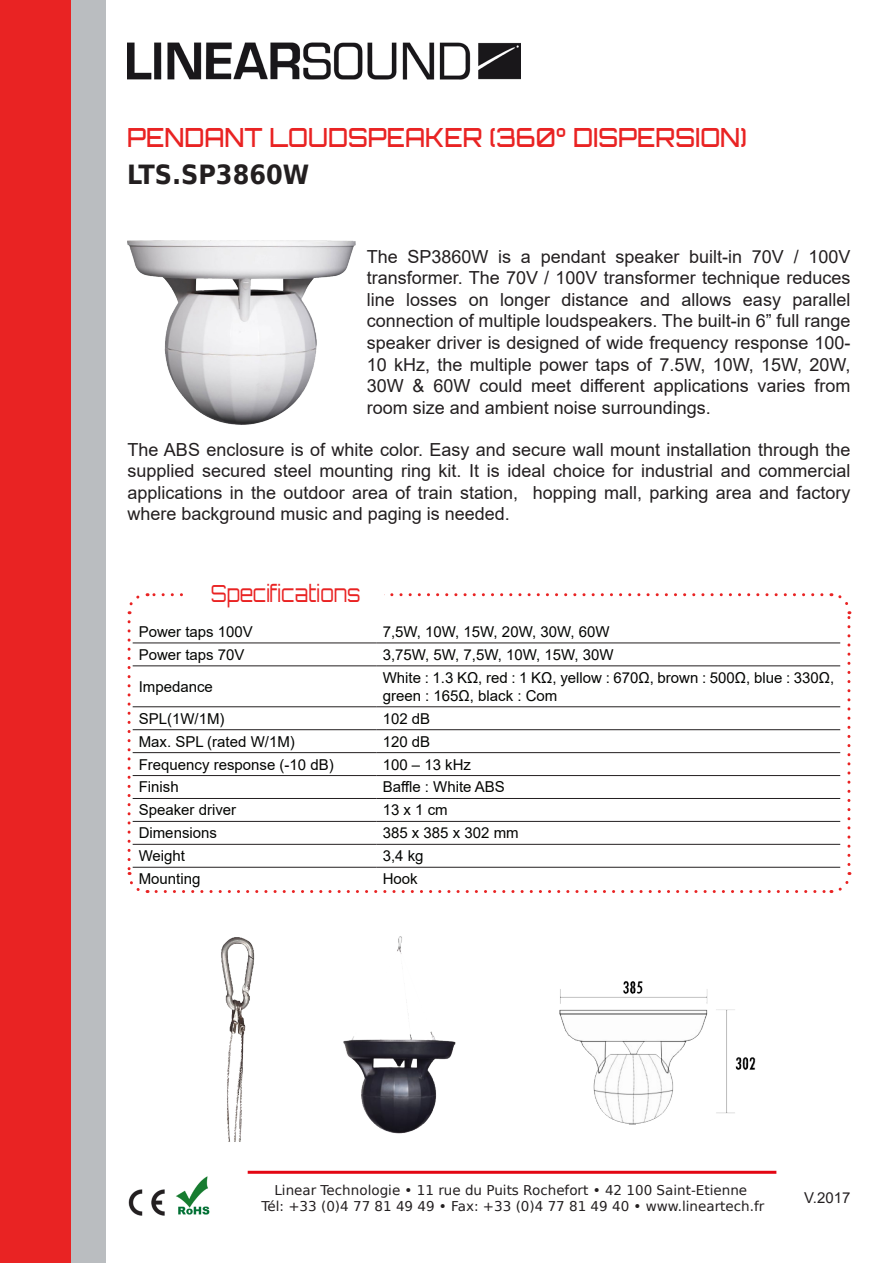
<style>
.page{position:relative;width:893px;height:1263px;background:#fff}
.page>*{position:absolute;margin:0;border:0;box-sizing:border-box;transform-origin:0 0}
.t1{font:500 26.4px "Orbitron";color:#e92323;scale:.91 1}
.t2{font:700 26.4px "Bitstream Vera Sans";color:#231f20;scale:.91 1}
.t3{font:300 23.55px "Orbitron";color:#e92323;scale:.83 1}
.txt{font:18px/21.6px "Arial";color:#231f20;text-align:justify}
.ST_01{font:15px/18px "Arial";color:#040503}
.t4{font:15px "Arial";color:#231f20}
.t5{font:13.5px/16.2px "Bitstream Vera Sans";color:#231f20;text-align:center}
</style>
<div class="page">
<div style="left:0;top:0;width:73px;height:1263px;background:#e92323"></div>
<div style="left:72px;top:0;width:34px;height:1263px;background:#babdc0"></div>
<hr style="left:248px;top:1171px;width:528px;height:3px;background:#e30613">
<img style="left:176px;top:1176px;width:34px;height:39px">
<img style="left:128px;top:1189px;width:37px;height:27px">
<img style="left:128px;top:42px;width:393px;height:38px">
<svg style="left:127px;top:622px;width:21px;height:271px"></svg>
<svg style="left:156px;top:872px;width:696px;height:21px"></svg>
<svg style="left:831px;top:593px;width:20px;height:271px"></svg>
<svg style="left:127px;top:593px;width:695px;height:21px"></svg>
<hr style="left:133px;top:643px;width:244px;height:1px;background:#231f20">
<hr style="left:377px;top:643px;width:463px;height:1px;background:#231f20">
<hr style="left:133px;top:666px;width:244px;height:1px;background:#231f20">
<hr style="left:377px;top:666px;width:463px;height:1px;background:#231f20">
<hr style="left:133px;top:706px;width:244px;height:1px;background:#231f20">
<hr style="left:377px;top:706px;width:463px;height:1px;background:#231f20">
<hr style="left:133px;top:729px;width:244px;height:1px;background:#231f20">
<hr style="left:377px;top:729px;width:463px;height:1px;background:#231f20">
<hr style="left:133px;top:752px;width:244px;height:1px;background:#231f20">
<hr style="left:377px;top:752px;width:463px;height:1px;background:#231f20">
<hr style="left:133px;top:775px;width:244px;height:1px;background:#231f20">
<hr style="left:377px;top:775px;width:463px;height:1px;background:#231f20">
<hr style="left:133px;top:798px;width:244px;height:1px;background:#231f20">
<hr style="left:377px;top:798px;width:463px;height:1px;background:#231f20">
<hr style="left:133px;top:821px;width:244px;height:1px;background:#231f20">
<hr style="left:377px;top:821px;width:463px;height:1px;background:#231f20">
<hr style="left:133px;top:844px;width:244px;height:1px;background:#231f20">
<hr style="left:377px;top:844px;width:463px;height:1px;background:#231f20">
<hr style="left:133px;top:867px;width:244px;height:1px;background:#231f20">
<hr style="left:377px;top:867px;width:463px;height:1px;background:#231f20">
<img style="left:128px;top:241px;width:228px;height:184px">
<div style="left:188px;top:583px;width:196px;height:23px;background:#fff"></div>
<img style="left:221px;top:936px;width:535px;height:206px">
<p class="t1" style="left:127px;top:121px;width:683px">PENDANT LOUDSPEAKER (360° DISPERSION)</p>
<p class="t2" style="left:127px;top:160px;width:202px">LTS.SP3860W</p>
<p class="txt" style="left:367px;top:245px;width:485px">The SP3860W is a pendant speaker built-in 70V / 100V transformer. The 70V / 100V transformer technique reduces line losses on longer distance and allows easy parallel connection of multiple loudspeakers. The built-in 6” full range speaker driver is designed of wide frequency response 100- 10 kHz, the multiple power taps of 7.5W, 10W, 15W, 20W, 30W &amp; 60W could meet different applications varies from room size and ambient noise surroundings.</p>
<p class="txt" style="left:128px;top:438px;width:724px">The ABS enclosure is of white color. Easy and secure wall mount installation through the supplied secured steel mounting ring kit. It is ideal choice for industrial and commercial applications in the outdoor area of train station, hopping mall, parking area and factory where background music and paging is needed.</p>
<p class="t3" style="left:211px;top:578px;width:182px">Specifications</p>
<p class="ST_01" style="left:139px;top:622px;width:116px">Power taps 100V</p>
<p class="ST_01" style="left:383px;top:622px;width:228px">7,5W, 10W, 15W, 20W, 30W, 60W</p>
<p class="ST_01" style="left:139px;top:645px;width:107px">Power taps 70V</p>
<p class="ST_01" style="left:383px;top:645px;width:232px">3,75W, 5W, 7,5W, 10W, 15W, 30W</p>
<p class="ST_01" style="left:139px;top:677px;width:76px">Impedance</p>
<p class="ST_01" style="left:383px;top:668px;width:453px">White : 1.3 KΩ, red : 1 KΩ, yellow : 670Ω, brown : 500Ω, blue : 330Ω, green : 165Ω, black : Com</p>
<p class="ST_01" style="left:139px;top:709px;width:87px">SPL(1W/1M)</p>
<p class="ST_01" style="left:383px;top:709px;width:49px">102 dB</p>
<p class="ST_01" style="left:139px;top:732px;width:158px">Max. SPL (rated W/1M)</p>
<p class="ST_01" style="left:383px;top:732px;width:49px">120 dB</p>
<p class="ST_01" style="left:139px;top:755px;width:197px">Frequency response (-10 dB)</p>
<p class="ST_01" style="left:383px;top:755px;width:90px">100 – 13 kHz</p>
<p class="ST_01" style="left:139px;top:778px;width:42px">Finish</p>
<p class="ST_01" style="left:383px;top:778px;width:124px">Baffle : White ABS</p>
<p class="ST_01" style="left:139px;top:801px;width:99px">Speaker driver</p>
<p class="ST_01" style="left:383px;top:801px;width:67px">13 x 1 cm</p>
<p class="ST_01" style="left:139px;top:824px;width:80px">Dimensions</p>
<p class="ST_01" style="left:383px;top:824px;width:137px">385 x 385 x 302 mm</p>
<p class="ST_01" style="left:139px;top:847px;width:48px">Weight</p>
<p class="ST_01" style="left:383px;top:847px;width:42px">3,4 kg</p>
<p class="ST_01" style="left:139px;top:870px;width:63px">Mounting</p>
<p class="ST_01" style="left:383px;top:870px;width:37px">Hook</p>
<p class="t5" style="left:261px;top:1182px;width:504px">Linear Technologie • 11 rue du Puits Rochefort • 42 100 Saint-Etienne<br>Tél: +33 (0)4 77 81 49 49 • Fax: +33 (0)4 77 81 49 40 • www.lineartech.fr</p>
<p class="t4" style="left:804px;top:1187px;width:48px">V.2017</p>
</div>
